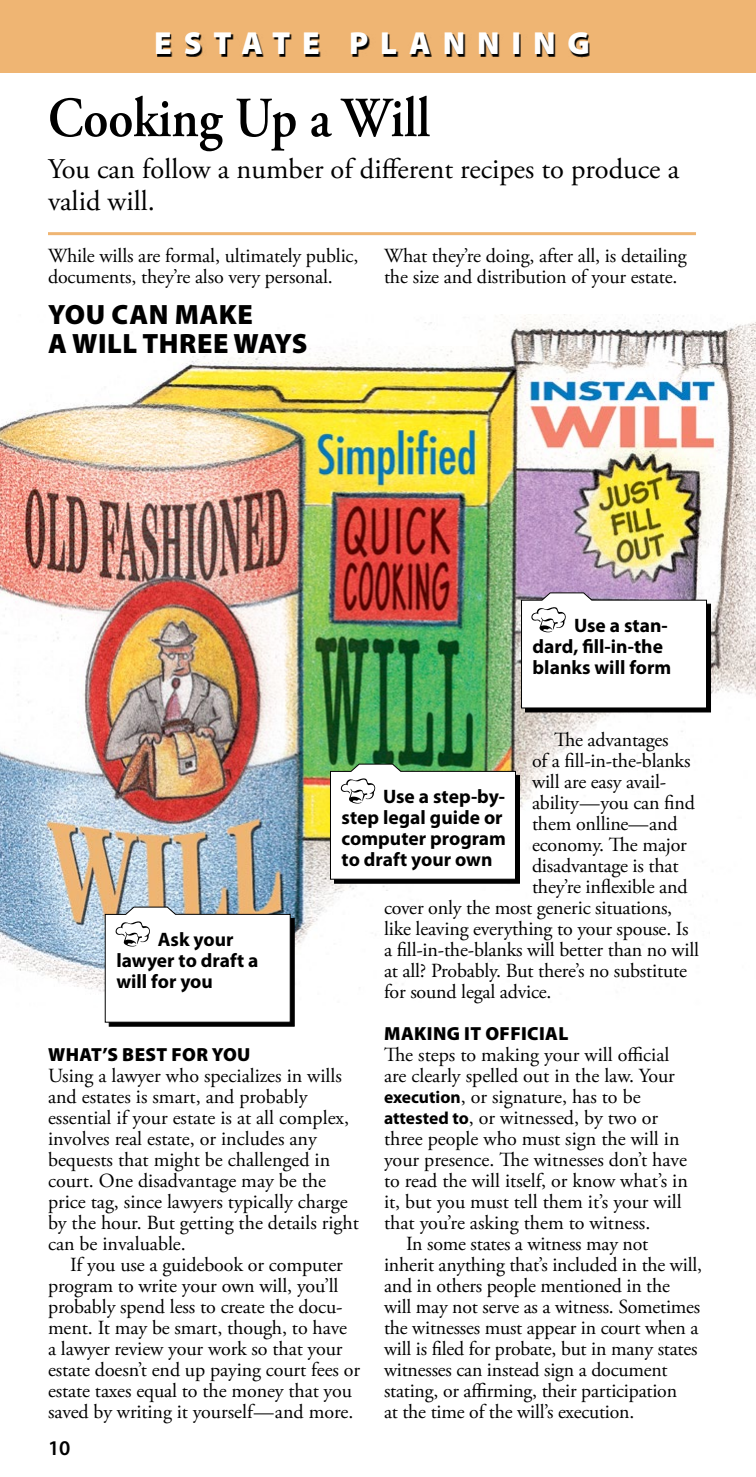
<style>
.page{position:relative;width:756px;height:1477px;background:#fff}
.page>*{position:absolute;margin:0;border:0;box-sizing:border-box;transform-origin:0 0}
.t1{font:600 56.4px "Adobe Garamond Pro";color:#000;scale:.9 1}
.t2{font:900 32px "Myriad Pro";letter-spacing:.37em;color:#fff}
.t3{font:28.4px/31.4px "Adobe Garamond Pro";color:#000}
.t4{font:900 28px/29px "Myriad Pro";letter-spacing:.02em;color:#000}
.t5{font:600 21px "Myriad Pro";color:#000}
.t6{font:20px/21px "Adobe Garamond Pro";letter-spacing:-.01em;color:#000}
.t7{font:700 19.6px/21px "Myriad Pro";color:#000}
.t8{font:900 19px "Myriad Pro";letter-spacing:.02em;color:#000}
.s1{font-family:"Myriad Pro";font-weight:700;font-size:17.6px}
</style>
<div class="page">
<img style="left:0;top:314px;width:756px;height:678px">
<svg style="left:329px;top:763px;width:191px;height:121px"></svg>
<hr style="left:48px;top:232px;width:648px;height:3px;background:#efb573">
<svg style="left:104px;top:905px;width:191px;height:121px"></svg>
<svg style="left:520px;top:591px;width:192px;height:121px"></svg>
<div style="left:0;top:0;width:756px;height:72px;background:#efb573"></div>
<svg style="left:158px;top:34px;width:432px;height:23px"></svg>
<h2 class="t2" style="left:154px;top:25px;width:437px">ESTATE PLANNING</h2>
<h1 class="t1" style="left:48px;top:86px;width:426px">Cooking Up a Will</h1>
<h3 class="t3" style="left:48px;top:154px;width:633px">You can follow a number of different recipes to produce a valid will.</h3>
<p class="t6" style="left:48px;top:246px;width:312px">While wills are formal, ultimately public, documents, they’re also very personal.</p>
<p class="t6" style="left:384px;top:246px;width:304px">What they’re doing, after all, is detailing the size and distribution of your estate.</p>
<h3 class="t4" style="left:48px;top:300px;width:261px">YOU CAN MAKE<br>A WILL THREE WAYS</h3>
<p class="t7" style="left:533px;top:615px;width:140px;text-indent:41px">Use a stan&shy;dard, fill-in-the blanks will form</p>
<p class="t6" style="left:554px;top:729px;width:116px">The advantages</p>
<p class="t6" style="left:532px;top:750px;width:160px">of a fill-in-the-blanks</p>
<p class="t6" style="left:532px;top:771px;width:136px">will are easy avail-</p>
<p class="t6" style="left:532px;top:792px;width:164px">ability—you can find</p>
<p class="t6" style="left:532px;top:813px;width:147px">them onlline—and</p>
<p class="t6" style="left:532px;top:834px;width:156px">economy. The major</p>
<p class="t6" style="left:532px;top:855px;width:148px">disadvantage is that</p>
<p class="t6" style="left:532px;top:876px;width:157px">they’re inflexible and</p>
<p class="t6" style="left:384px;top:897px;width:290px">cover only the most generic situations,</p>
<p class="t6" style="left:384px;top:918px;width:306px">like leaving everything to your spouse. Is</p>
<p class="t6" style="left:384px;top:939px;width:317px">a fill-in-the-blanks will better than no will</p>
<p class="t6" style="left:384px;top:960px;width:304px">at all? Probably. But there’s no substitute</p>
<p class="t6" style="left:384px;top:981px;width:169px">for sound legal advice.</p>
<p class="t8" style="left:384px;top:1022px;width:186px">MAKING IT OFFICIAL</p>
<p class="t6" style="left:384px;top:1044px;width:287px">The steps to making your will official</p>
<p class="t6" style="left:384px;top:1065px;width:292px">are clearly spelled out in the law. Your</p>
<p class="t6" style="left:384px;top:1086px;width:258px"><span class="s1">execution</span>, or signature, has to be</p>
<p class="t6" style="left:384px;top:1107px;width:276px"><span class="s1">attested to</span>, or witnessed, by two or</p>
<p class="t6" style="left:384px;top:1128px;width:297px">three people who must sign the will in</p>
<p class="t6" style="left:384px;top:1149px;width:305px">your presence. The witnesses don’t have</p>
<p class="t6" style="left:384px;top:1170px;width:305px">to read the will itself, or know what’s in</p>
<p class="t6" style="left:384px;top:1191px;width:299px">it, but you must tell them it’s your will</p>
<p class="t6" style="left:384px;top:1212px;width:268px">that you’re asking them to witness.</p>
<p class="t6" style="left:406px;top:1233px;width:244px">In some states a witness may not</p>
<p class="t6" style="left:384px;top:1254px;width:320px">inherit anything that’s included in the will,</p>
<p class="t6" style="left:384px;top:1275px;width:288px">and in others people mentioned in the</p>
<p class="t6" style="left:384px;top:1296px;width:318px">will may not serve as a witness. Sometimes</p>
<p class="t6" style="left:384px;top:1317px;width:316px">the witnesses must appear in court when a</p>
<p class="t6" style="left:384px;top:1338px;width:315px">will is filed for probate, but in many states</p>
<p class="t6" style="left:384px;top:1359px;width:285px">witnesses can instead sign a document</p>
<p class="t6" style="left:384px;top:1380px;width:295px">stating, or affirming, their participation</p>
<p class="t6" style="left:384px;top:1401px;width:252px">at the time of the will’s execution.</p>
<p class="t7" style="left:342px;top:786px;width:166px;text-indent:41px">Use a step-by&shy;step legal guide or computer program to draft your own</p>
<p class="t7" style="left:116px;top:929px;width:144px;text-indent:41px">Ask your lawyer to draft a will for you</p>
<p class="t8" style="left:48px;top:1043px;width:204px">WHAT’S BEST FOR YOU</p>
<p class="t6" style="left:48px;top:1065px;width:312px">Using a lawyer who specializes in wills and estates is smart, and probably essential if your estate is at all complex, involves real estate, or includes any bequests that might be challenged in court. One disadvantage may be the price tag, since lawyers typically charge by the hour. But getting the details right can be invaluable.</p>
<p class="t6" style="left:48px;top:1254px;width:314px;text-indent:22px">If you use a guidebook or computer program to write your own will, you’ll probably spend less to create the docu&shy;ment. It may be smart, though, to have a lawyer review your work so that your estate doesn’t end up paying court fees or estate taxes equal to the money that you saved by writing it yourself—and more.</p>
<p class="t5" style="left:48px;top:1436px;width:24px">10</p>
</div>
